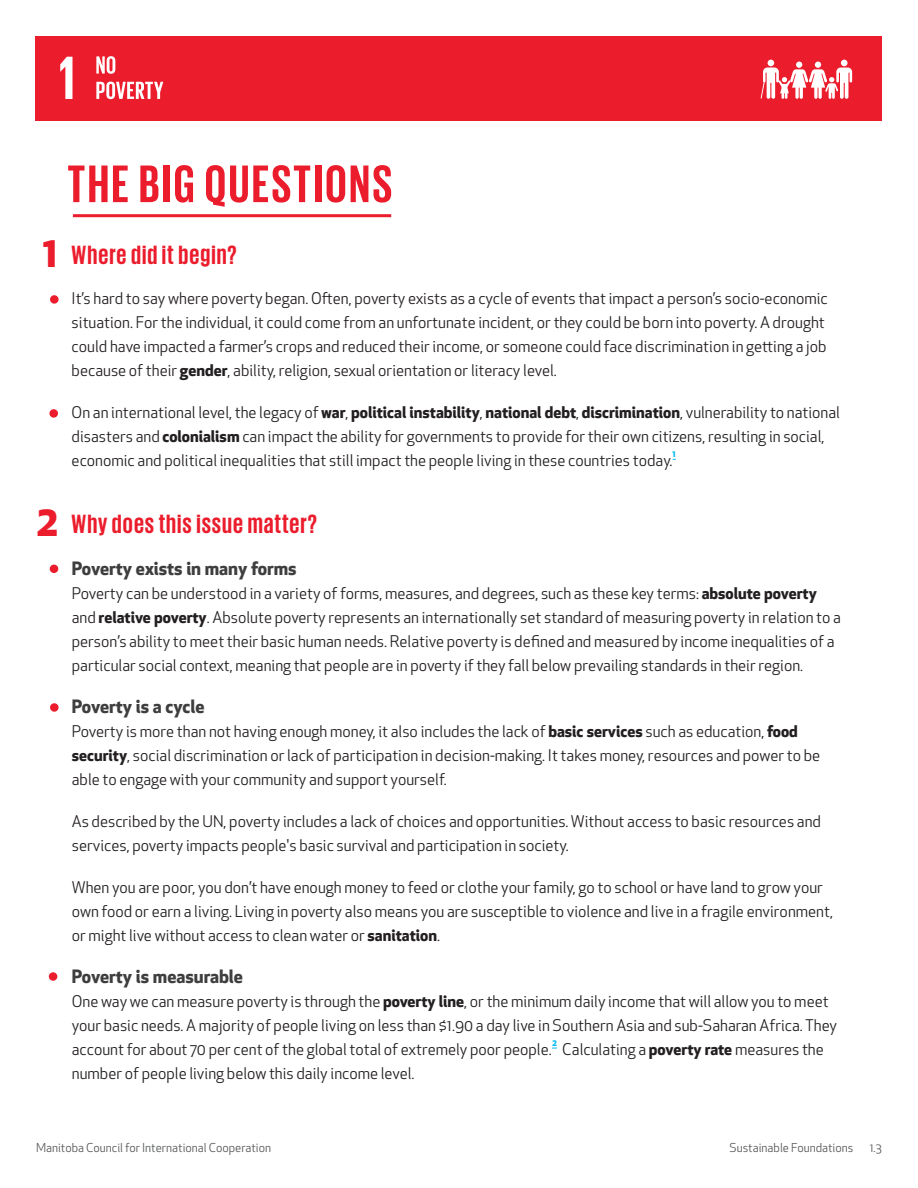
<style>
.page{position:relative;width:918px;height:1188px;background:#fff}
.page>*{position:absolute;margin:0;border:0;box-sizing:border-box;transform-origin:0 0}
.t1{font:700 54px "Giorgio Sans";letter-spacing:.05em;color:#eb1c2c}
.t2{font:700 42px "Apex New";color:#eb1c2c}
.t3{font:700 27px "Giorgio Sans";letter-spacing:.04em;color:#eb1c2c}
.t4{font:700 18px "Apex New";color:#3e3e3f}
.t5{font:15.75px/24px "Apex New";color:#231f20}
.t6{font:12px "Apex New";color:#57585a}
.t7{font:700 9px "Apex New";color:#00baf1}
.s1{font-weight:700}
</style>
<div class="page">
<div style="left:50px;top:295px;width:9px;height:9px;background:#eb1c2c;border-radius:50%"></div>
<div style="left:49px;top:409px;width:9px;height:9px;background:#eb1c2c;border-radius:50%"></div>
<div style="left:36px;top:36px;width:846px;height:85px;background:#eb1c2c"></div>
<svg style="left:761px;top:60px;width:91px;height:39px"></svg>
<div style="left:50px;top:565px;width:8px;height:8px;background:#eb1c2c;border-radius:50%"></div>
<div style="left:50px;top:703px;width:9px;height:9px;background:#eb1c2c;border-radius:50%"></div>
<div style="left:49px;top:972px;width:8px;height:9px;background:#eb1c2c;border-radius:50%"></div>
<svg style="left:96px;top:56px;width:19px;height:18px"></svg>
<svg style="left:96px;top:82px;width:67px;height:17px"></svg>
<svg style="left:60px;top:57px;width:13px;height:42px"></svg>
<hr style="left:73px;top:214px;width:318px;height:3px;background:#eb1c2c">
<p class="t1" style="left:68px;top:157px;width:326px">THE BIG QUESTIONS</p>
<p class="t2" style="left:43px;top:221px;width:17px">1</p>
<p class="t3" style="left:72px;top:241px;width:167px">Where did it begin?</p>
<p class="t5" style="left:72px;top:286px;width:758px">It’s hard to say where poverty began. Often, poverty exists as a cycle of events that impact a person’s socio-economic situation. For the individual, it could come from an unfortunate incident, or they could be born into poverty. A drought could have impacted a farmer’s crops and reduced their income, or someone could face discrimination in getting a job because of their <span class="s1">gender</span>, ability, religion, sexual orientation or literacy level.</p>
<p class="t5" style="left:72px;top:400px;width:770px">On an international level, the legacy of <span class="s1">war</span>, <span class="s1">political instability</span>, <span class="s1">national debt</span>, <span class="s1">discrimination</span>, vulnerability to national disasters and <span class="s1">colonialism</span> can impact the ability for governments to provide for their own citizens, resulting in social, economic and political inequalities that still impact the people living in these countries today.</p>
<p class="t7" style="left:673px;top:447px;width:5px">1</p>
<p class="t2" style="left:36px;top:490px;width:25px">2</p>
<p class="t3" style="left:72px;top:510px;width:247px">Why does this issue matter?</p>
<p class="t4" style="left:72px;top:555px;width:226px">Poverty exists in many forms</p>
<p class="t5" style="left:72px;top:581px;width:771px">Poverty can be understood in a variety of forms, measures, and degrees, such as these key terms: <span class="s1">absolute poverty </span>and <span class="s1">relative poverty</span>. Absolute poverty represents an internationally set standard of measuring poverty in relation to a person’s ability to meet their basic human needs. Relative poverty is defined and measured by income inequalities of a particular social context, meaning that people are in poverty if they fall below prevailing standards in their region.</p>
<p class="t4" style="left:72px;top:693px;width:134px">Poverty is a cycle</p>
<p class="t5" style="left:72px;top:719px;width:750px">Poverty is more than not having enough money, it also includes the lack of <span class="s1">basic services</span> such as education, <span class="s1">food security</span>, social discrimination or lack of participation in decision-making. It takes money, resources and power to be able to engage with your community and support yourself.</p>
<p class="t5" style="left:72px;top:809px;width:751px">As described by the UN, poverty includes a lack of choices and opportunities. Without access to basic resources and services, poverty impacts people's basic survival and participation in society.</p>
<p class="t5" style="left:72px;top:875px;width:763px">When you are poor, you don’t have enough money to feed or clothe your family, go to school or have land to grow your own food or earn a living. Living in poverty also means you are susceptible to violence and live in a fragile environment, or might live without access to clean water or <span class="s1">sanitation</span>.</p>
<p class="t4" style="left:72px;top:963px;width:173px">Poverty is measurable</p>
<p class="t5" style="left:72px;top:989px;width:767px">One way we can measure poverty is through the <span class="s1">poverty line</span>, or the minimum daily income that will allow you to meet your basic needs. A majority of people living on less than $1.90 a day live in Southern Asia and sub-Saharan Africa. They account for about 70 per cent of the global total of extremely poor people.</p>
<p class="t7" style="left:552px;top:1036px;width:6px">2</p>
<p class="t5" style="left:562px;top:1037px;width:263px">Calculating a <span class="s1">poverty rate</span> measures the</p>
<p class="t5" style="left:72px;top:1061px;width:344px">number of people living below this daily income level.</p>
<p class="t6" style="left:36px;top:1140px;width:237px">Manitoba Council for International Cooperation</p>
<p class="t6" style="left:730px;top:1140px;width:125px">Sustainable Foundations</p>
<p class="t6" style="left:870px;top:1140px;width:14px">1.3</p>
</div>
